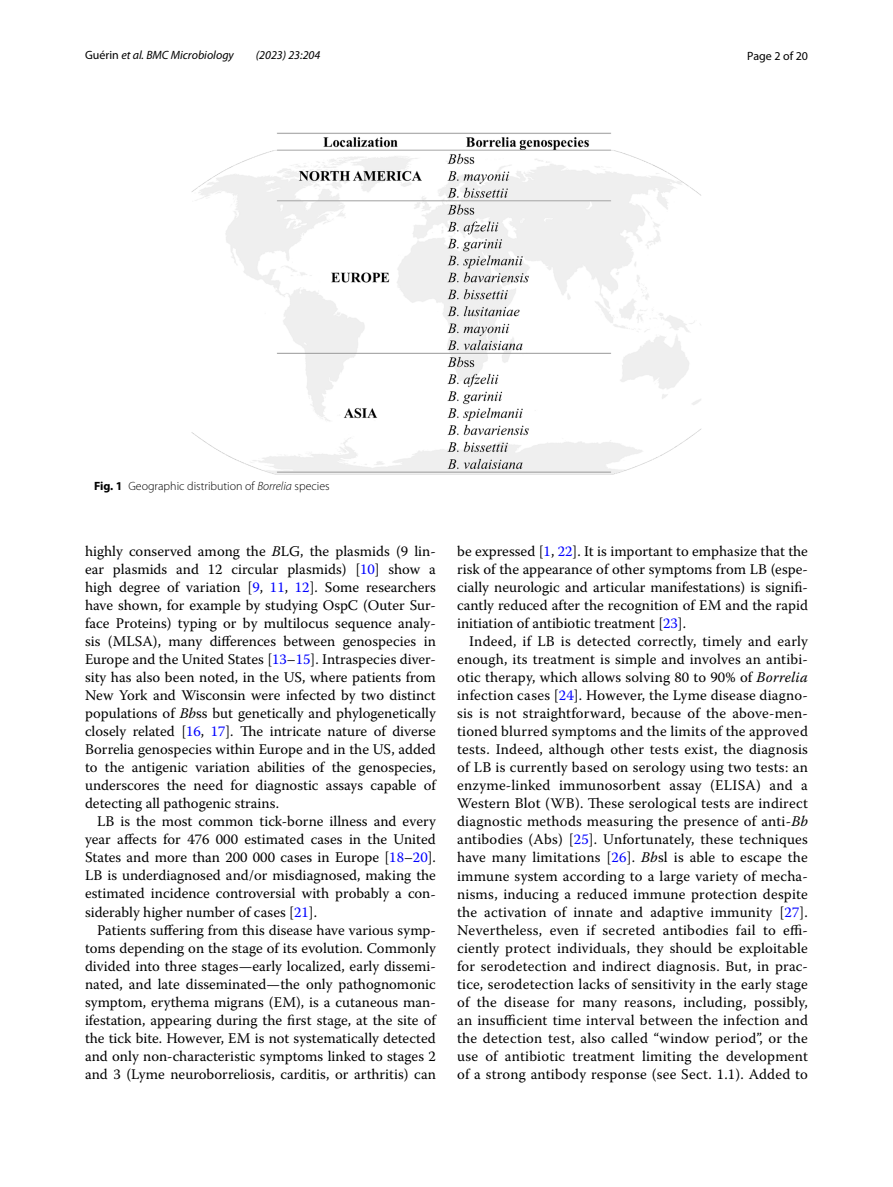
<style>
.page{position:relative;width:893px;height:1187px;background:#fff}
.page>*{position:absolute;margin:0;border:0;box-sizing:border-box;transform-origin:0 0}
.t1{font:14.7px/18px "Warnock Pro";color:#000;text-align:justify}
.t2{font:300 12px "Myriad Pro";color:#000}
.t3{font:italic 12px "Myriad Pro";color:#000}
.t4{font:12px "Myriad Pro";color:#000}
.s1{font-style:normal}
.s2{font-weight:700}
.s3{font-style:italic}
.s4{color:#00f}
</style>
<div class="page">
<img style="left:191px;top:133px;width:510px;height:342px">
<p class="t3" style="left:85px;top:48px;width:150px"><span class="s1">Guérin</span> et al. BMC Microbiology</p>
<p class="t3" style="left:256px;top:48px;width:66px">(2023) 23:204</p>
<p class="t4" style="left:747px;top:48px;width:62px">Page 2 of 20</p>
<p class="t2" style="left:94px;top:479px;width:237px"><span class="s2">Fig. 1</span> Geographic distribution of <span class="s3">Borrelia</span> species</p>
<p class="t1" style="left:85px;top:542px;width:352px">highly conserved among the <span class="s3">B</span>LG, the plasmids (9 lin&shy;ear plasmids and 12 circular plasmids) [<span class="s4">10</span>] show a high degree of variation [<span class="s4">9</span>, <span class="s4">11</span>, <span class="s4">12</span>]. Some researchers have shown, for example by studying OspC (Outer Sur&shy;face Proteins) typing or by multilocus sequence analy&shy;sis (MLSA), many differences between genospecies in Europe and the United States [<span class="s4">13</span>–<span class="s4">15</span>]. Intraspecies diver&shy;sity has also been noted, in the US, where patients from New York and Wisconsin were infected by two distinct populations of <span class="s3">Bb</span>ss but genetically and phylogenetically closely related [<span class="s4">16</span>, <span class="s4">17</span>]. The intricate nature of diverse Borrelia genospecies within Europe and in the US, added to the antigenic variation abilities of the genospecies, underscores the need for diagnostic assays capable of detecting all pathogenic strains.</p>
<p class="t1" style="left:85px;top:812px;width:352px;text-indent:12px">LB is the most common tick-borne illness and every year affects for 476 000 estimated cases in the United States and more than 200 000 cases in Europe [<span class="s4">18</span>–<span class="s4">20</span>].<br>LB is underdiagnosed and/or misdiagnosed, making the estimated incidence controversial with probably a con&shy;siderably higher number of cases [<span class="s4">21</span>].</p>
<p class="t1" style="left:85px;top:920px;width:352px;text-indent:12px">Patients suffering from this disease have various symp&shy;toms depending on the stage of its evolution. Commonly divided into three stages—early localized, early dissemi&shy;nated, and late disseminated—the only pathognomonic symptom, erythema migrans (EM), is a cutaneous man&shy;ifestation, appearing during the first stage, at the site of the tick bite. However, EM is not systematically detected and only non-characteristic symptoms linked to stages 2 and 3 (Lyme neuroborreliosis, carditis, or arthritis) can</p>
<p class="t1" style="left:457px;top:542px;width:352px">be expressed [<span class="s4">1</span>, <span class="s4">22</span>]. It is important to emphasize that the risk of the appearance of other symptoms from LB (espe&shy;cially neurologic and articular manifestations) is signifi&shy;cantly reduced after the recognition of EM and the rapid initiation of antibiotic treatment [<span class="s4">23</span>].</p>
<p class="t1" style="left:457px;top:632px;width:352px;text-indent:12px">Indeed, if LB is detected correctly, timely and early enough, its treatment is simple and involves an antibi&shy;otic therapy, which allows solving 80 to 90% of <span class="s3">Borrelia </span>infection cases [<span class="s4">24</span>]. However, the Lyme disease diagno&shy;sis is not straightforward, because of the above-men&shy;tioned blurred symptoms and the limits of the approved tests. Indeed, although other tests exist, the diagnosis of LB is currently based on serology using two tests: an enzyme-linked immunosorbent assay (ELISA) and a Western Blot (WB). These serological tests are indirect diagnostic methods measuring the presence of anti-<span class="s3">Bb </span>antibodies (Abs) [<span class="s4">25</span>]. Unfortunately, these techniques have many limitations [<span class="s4">26</span>]. <span class="s3">Bb</span>sl is able to escape the immune system according to a large variety of mecha&shy;nisms, inducing a reduced immune protection despite the activation of innate and adaptive immunity [<span class="s4">27</span>].<br>Nevertheless, even if secreted antibodies fail to effi&shy;ciently protect individuals, they should be exploitable for serodetection and indirect diagnosis. But, in prac&shy;tice, serodetection lacks of sensitivity in the early stage of the disease for many reasons, including, possibly, an insufficient time interval between the infection and the detection test, also called “window period”, or the use of antibiotic treatment limiting the development of a strong antibody response (see Sect. 1.1). Added to</p>
</div>
